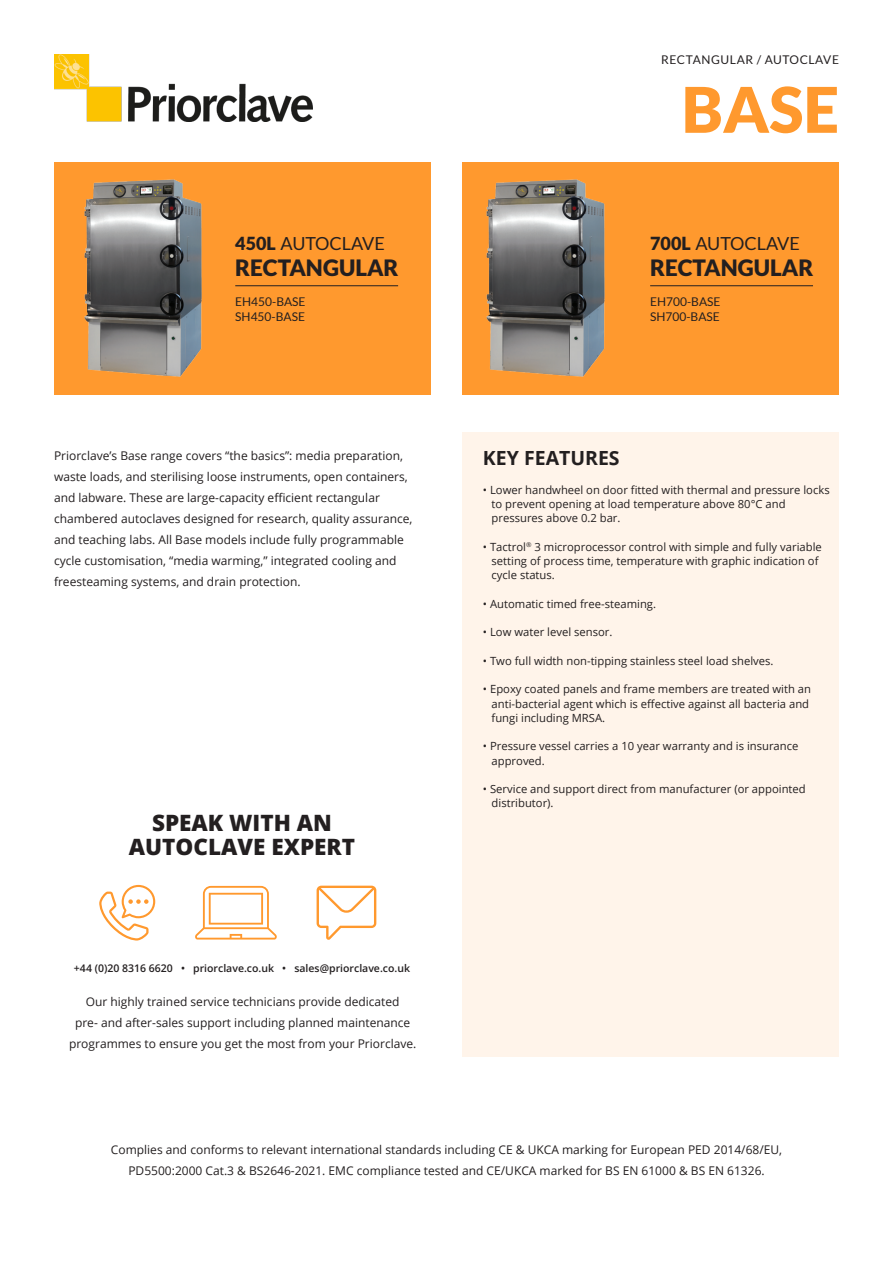
<style>
.page{position:relative;width:893px;height:1263px;background:#fff}
.page>*{position:absolute;margin:0;border:0;box-sizing:border-box;transform-origin:0 0}
.t1{font:900 63px "Lato";color:#ff992e}
.t2{font:800 22.5px/24px "Open Sans";color:#231f20;text-align:center}
.t3{font:900 22.5px "Lato";color:#231f20}
.t4{font:700 19.5px "Open Sans";color:#231f20}
.t5{font:18px "Lato";color:#231f20}
.t6{font:12px/21px "Open Sans";color:#231f20;text-align:center}
.t7{font:12px "Lato";color:#231f20}
.t8{font:12px "Lato";letter-spacing:.05em;color:#231f20}
.Key_Features_Body_Bu{font:11.25px/14.2px "Open Sans";color:#231f20}
.t9{font:600 10.5px "Open Sans";color:#231f20}
.s1{font-weight:900}
</style>
<div class="page">
<div style="left:54px;top:162px;width:376px;height:232px;background:#ff992e"></div>
<div style="left:463px;top:162px;width:376px;height:232px;background:#ff992e"></div>
<div style="left:463px;top:432px;width:376px;height:624px;background:#fff4ea"></div>
<svg style="left:195px;top:886px;width:82px;height:53px"></svg>
<svg style="left:99px;top:885px;width:56px;height:55px"></svg>
<svg style="left:317px;top:886px;width:59px;height:54px"></svg>
<img style="left:84px;top:179px;width:118px;height:198px">
<img style="left:486px;top:179px;width:119px;height:198px">
<img style="left:54px;top:54px;width:258px;height:68px">
<hr style="left:235px;top:285px;width:163px;height:1px;background:#231f20">
<hr style="left:650px;top:285px;width:163px;height:1px;background:#231f20">
<p class="t8" style="left:661px;top:53px;width:179px">RECTANGULAR / AUTOCLAVE</p>
<p class="t5" style="left:235px;top:234px;width:151px"><span class="s1">450L</span> AUTOCLAVE</p>
<p class="t3" style="left:235px;top:254px;width:165px">RECTANGULAR</p>
<p class="t7" style="left:235px;top:295px;width:72px">EH450-BASE</p>
<p class="t7" style="left:235px;top:310px;width:71px">SH450-BASE</p>
<h1 class="t1" style="left:682px;top:73px;width:159px">BASE</h1>
<p class="t5" style="left:650px;top:234px;width:151px"><span class="s1">700L</span> AUTOCLAVE</p>
<p class="t3" style="left:650px;top:254px;width:165px">RECTANGULAR</p>
<p class="t7" style="left:650px;top:295px;width:72px">EH700-BASE</p>
<p class="t7" style="left:650px;top:310px;width:71px">SH700-BASE</p>
<p class="t6" style="left:54px;top:444px;width:360px;text-align:left">Priorclave’s Base range covers “the basics”: media preparation, waste loads, and sterilising loose instruments, open containers, and labware. These are large-capacity efficient rectangular chambered autoclaves designed for research, quality assurance, and teaching labs. All Base models include fully programmable cycle customisation, “media warming,” integrated cooling and freesteaming systems, and drain protection.</p>
<p class="t4" style="left:483px;top:445px;width:138px">KEY FEATURES</p>
<p class="Key_Features_Body_Bu" style="left:483px;top:482px;width:348px">• Lower handwheel on door fitted with thermal and pressure locks</p>
<p class="Key_Features_Body_Bu" style="left:492px;top:497px;width:295px">to prevent opening at load temperature above 80°C and pressures above 0.2 bar.</p>
<p class="Key_Features_Body_Bu" style="left:483px;top:539px;width:340px">• Tactrol<sup>®</sup> 3 microprocessor control with simple and fully variable</p>
<p class="Key_Features_Body_Bu" style="left:492px;top:554px;width:328px">setting of process time, temperature with graphic indication of</p>
<p class="Key_Features_Body_Bu" style="left:492px;top:568px;width:65px">cycle status.</p>
<p class="Key_Features_Body_Bu" style="left:483px;top:596px;width:175px">• Automatic timed free-steaming.</p>
<p class="Key_Features_Body_Bu" style="left:483px;top:625px;width:131px">• Low water level sensor.</p>
<p class="Key_Features_Body_Bu" style="left:483px;top:653px;width:292px">• Two full width non-tipping stainless steel load shelves.</p>
<p class="Key_Features_Body_Bu" style="left:483px;top:682px;width:330px">• Epoxy coated panels and frame members are treated with an</p>
<p class="Key_Features_Body_Bu" style="left:492px;top:696px;width:319px">anti-bacterial agent which is effective against all bacteria and fungi including MRSA.</p>
<p class="Key_Features_Body_Bu" style="left:483px;top:739px;width:317px">• Pressure vessel carries a 10 year warranty and is insurance</p>
<p class="Key_Features_Body_Bu" style="left:492px;top:753px;width:55px">approved.</p>
<p class="Key_Features_Body_Bu" style="left:483px;top:782px;width:324px">• Service and support direct from manufacturer (or appointed</p>
<p class="Key_Features_Body_Bu" style="left:492px;top:796px;width:63px">distributor).</p>
<h2 class="t2" style="left:129px;top:810px;width:228px">SPEAK WITH AN<br>AUTOCLAVE EXPERT</h2>
<p class="t9" style="left:74px;top:961px;width:338px">+44 (0)20 8316 6620 • priorclave.co.uk • sales@priorclave.co.uk</p>
<p class="t6" style="left:69px;top:991px;width:349px">Our highly trained service technicians provide dedicated<br>pre- and after-sales support including planned maintenance programmes to ensure you get the most from your Priorclave.</p>
<p class="t6" style="left:111px;top:1138px;width:673px">Complies and conforms to relevant international standards including CE &amp; UKCA marking for European PED 2014/68/EU,<br>PD5500:2000 Cat.3 &amp; BS2646-2021. EMC compliance tested and CE/UKCA marked for BS EN 61000 &amp; BS EN 61326.</p>
</div>
